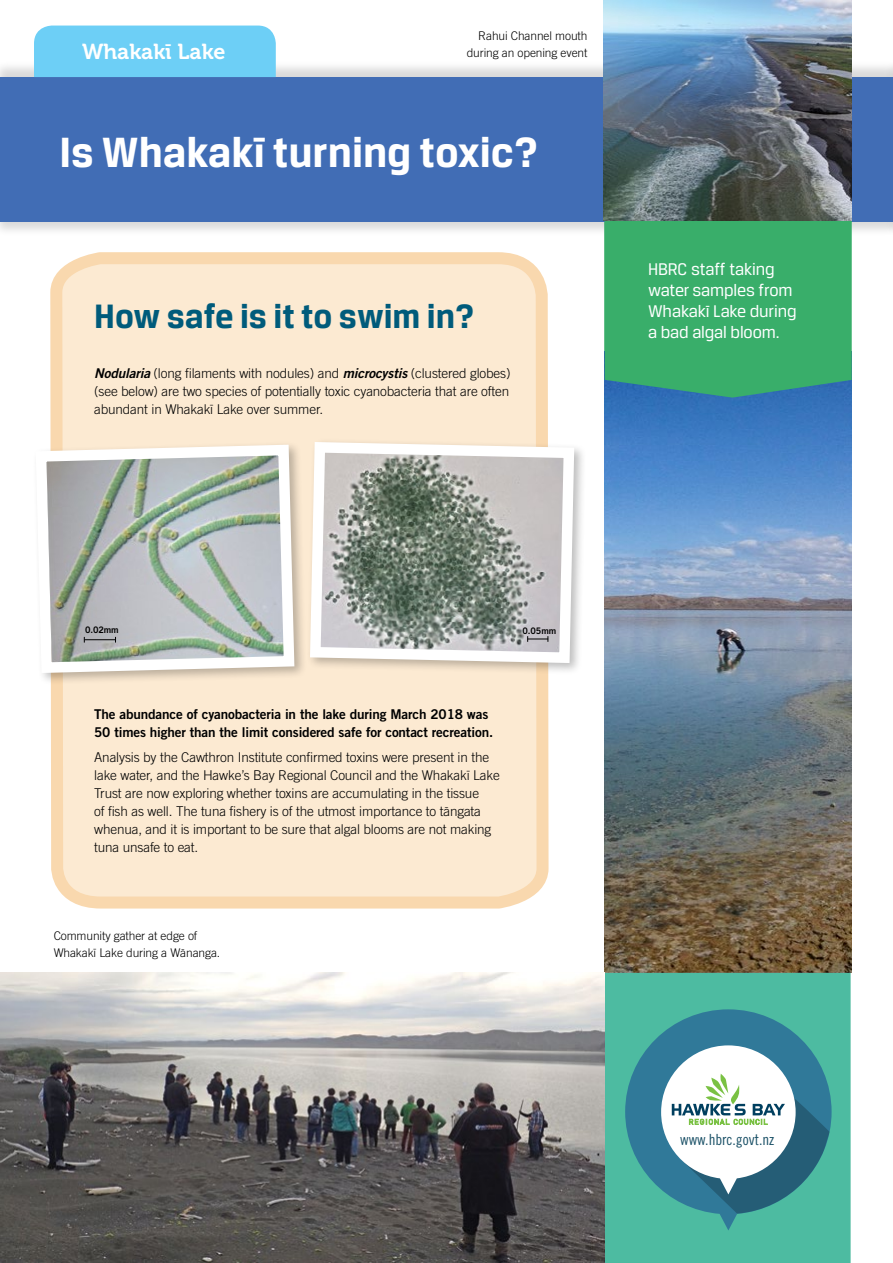
<style>
.page{position:relative;width:893px;height:1263px;background:#fff}
.page>*{position:absolute;margin:0;border:0;box-sizing:border-box;transform-origin:0 0}
.t1{font:700 45px "Breuer Text";color:#fff}
.t2{font:700 36px "Breuer Text";color:#005b7b}
.t3{font:21.6px "Museo 700";color:#fff}
.t4{font:18px/21px "Breuer Text";letter-spacing:-.01em;color:#fff}
.t5{font:15.3px "Trade Gothic Cond Eighteen";color:#1b5167}
.t6{font:300 13.5px/18px "Trade Gothic LT Maori";letter-spacing:-.01em;color:#000;text-align:justify}
.t7{font:13.5px/18px "Trade Gothic LT Maori Bd 2";letter-spacing:-.01em;color:#000}
.t8{font:300 12px/16.5px "Trade Gothic LT Maori";letter-spacing:-.01em;color:#000}
.t9{font:9px "Trade Gothic LT Maori Bd 2";letter-spacing:-.01em;color:#000}
.s1{font-family:"Trade Gothic LT Maori Bd 2 Obl";font-weight:400}
</style>
<div class="page">
<div style="left:0;top:60px;width:893px;height:90px;background:#000;opacity:.15"></div>
<div style="left:0;top:158px;width:893px;height:79px;background:#000;opacity:.15"></div>
<div style="left:884px;top:59px;width:9px;height:90px;background:#000;opacity:.15"></div>
<div style="left:884px;top:158px;width:9px;height:79px;background:#000;opacity:.15"></div>
<div style="left:0;top:77px;width:893px;height:144px;background:#416db5"></div>
<svg style="left:50px;top:252px;width:499px;height:657px;background:#fbe8cf"></svg>
<img style="left:605px;top:398px;width:246px;height:574px">
<div style="left:306px;top:438px;width:280px;height:238px;background:#000;opacity:.26"></div>
<svg style="left:305px;top:437px;width:275px;height:231px"></svg>
<div style="left:32px;top:440px;width:275px;height:245px;background:#000;opacity:.26"></div>
<svg style="left:32px;top:439px;width:268px;height:239px"></svg>
<div style="left:604px;top:973px;width:246px;height:290px;background:#4dbba1"></div>
<svg style="left:625px;top:1009px;width:207px;height:221px"></svg>
<svg style="left:661px;top:1045px;width:169px;height:168px;background:#90b8bf"></svg>
<div style="left:34px;top:26px;width:242px;height:51px;background:#6dcff6"></div>
<div style="left:605px;top:221px;width:247px;height:177px;background:#39ae6a"></div>
<img style="left:0;top:972px;width:605px;height:291px">
<img style="left:604px;top:0;width:248px;height:221px">
<hr style="left:84px;top:639px;width:32px;height:1px;background:#000">
<svg style="left:527px;top:636px;width:22px;height:6px"></svg>
<h3 class="t3" style="left:82px;top:40px;width:145px">Whakakī Lake</h3>
<p class="t8" style="left:467px;top:28px;width:122px;text-align:right">Rahui Channel mouth during an opening event</p>
<h1 class="t1" style="left:60px;top:127px;width:480px">Is Whakakī turning toxic?</h1>
<h2 class="t2" style="left:94px;top:297px;width:382px">How safe is it to swim in?</h2>
<p class="t6" style="left:94px;top:364px;width:418px"><span class="s1">Nodularia</span> (long filaments with nodules) and <span class="s1">microcystis</span> (clustered globes) (see below) are two species of potentially toxic cyanobacteria that are often abundant in Whakakī Lake over summer.</p>
<h3 class="t4" style="left:648px;top:258px;width:150px">HBRC staff taking water samples from<br>Whakakī Lake during a bad algal bloom.</h3>
<p class="t9" style="left:85px;top:624px;width:35px">0.02mm</p>
<p class="t9" style="left:522px;top:625px;width:35px">0.05mm</p>
<p class="t7" style="left:94px;top:705px;width:400px">The abundance of cyanobacteria in the lake during March 2018 was<br>50 times higher than the limit considered safe for contact recreation.</p>
<p class="t6" style="left:94px;top:748px;width:407px;text-align:left">Analysis by the Cawthron Institute confirmed toxins were present in the lake water, and the Hawke’s Bay Regional Council and the Whakakī Lake Trust are now exploring whether toxins are accumulating in the tissue<br>of fish as well. The tuna fishery is of the utmost importance to tāngata whenua, and it is important to be sure that algal blooms are not making tuna unsafe to eat.</p>
<p class="t8" style="left:54px;top:927px;width:168px">Community gather at edge of<br>Whakakī Lake during a Wānanga.</p>
<p class="t5" style="left:680px;top:1131px;width:96px">www.hbrc.govt.nz</p>
</div>
